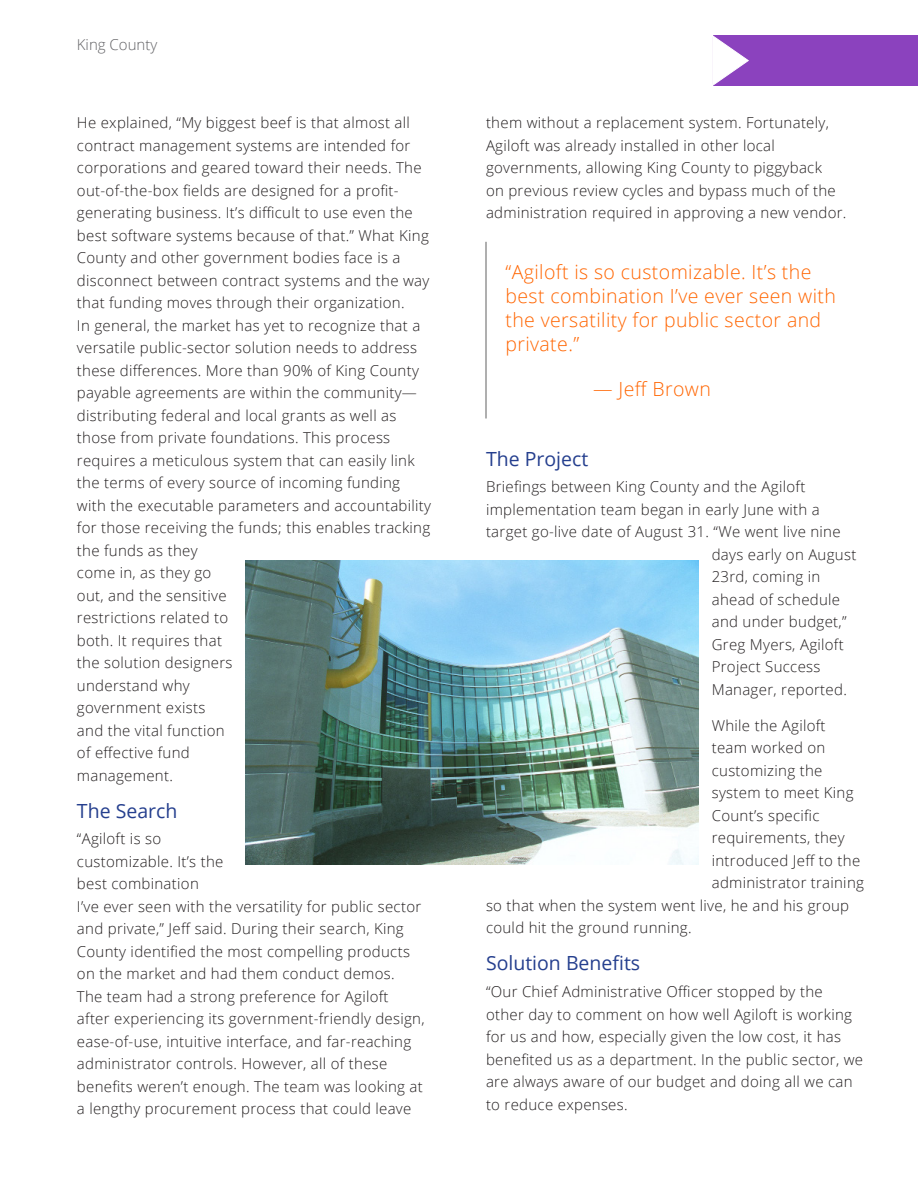
<style>
.page{position:relative;width:918px;height:1188px;background:#fff}
.page>*{position:absolute;margin:0;border:0;box-sizing:border-box;transform-origin:0 0}
.Quotes{font:300 19.5px/24px "Open Sans";letter-spacing:.02em;color:#ff6500}
.Body_Headings{font:19.5px "Open Sans";color:#253f8e}
.Body{font:300 15px/22.5px "Open Sans";letter-spacing:.02em;color:#231f20}
.Body_Headings-2{font:300 15px "Open Sans";color:#636366}
</style>
<div class="page">
<hr style="left:485px;top:242px;width:2px;height:176px;background:#969696">
<div style="left:712px;top:35px;width:205px;height:51px;background:#8b42be"></div>
<svg style="left:712px;top:35px;width:37px;height:51px"></svg>
<img style="left:246px;top:560px;width:452px;height:304px">
<p class="Body_Headings-2" style="left:77px;top:35px;width:82px">King County</p>
<p class="Body" style="left:77px;top:111px;width:356px">He explained, “My biggest beef is that almost all contract management systems are intended for corporations and geared toward their needs. The out-of-the-box fields are designed for a profit&shy;generating business. It’s difficult to use even the best software systems because of that.” What King County and other government bodies face is a disconnect between contract systems and the way that funding moves through their organization.<br>In general, the market has yet to recognize that a versatile public-sector solution needs to address these differences. More than 90% of King County payable agreements are within the community— distributing federal and local grants as well as those from private foundations. This process requires a meticulous system that can easily link the terms of every source of incoming funding with the executable parameters and accountability for those receiving the funds; this enables tracking the funds as they<br>come in, as they go<br>out, and the sensitive<br>restrictions related to<br>both. It requires that<br>the solution designers<br>understand why<br>government exists<br>and the vital function<br>of effective fund<br>management.</p>
<p class="Body_Headings" style="left:77px;top:797px;width:102px">The Search</p>
<p class="Body" style="left:77px;top:827px;width:349px">“Agiloft is so<br>customizable. It’s the<br>best combination<br>I’ve ever seen with the versatility for public sector and private,” Jeff said. During their search, King County identified the most compelling products on the market and had them conduct demos.<br>The team had a strong preference for Agiloft after experiencing its government-friendly design, ease-of-use, intuitive interface, and far-reaching administrator controls. However, all of these benefits weren’t enough. The team was looking at a lengthy procurement process that could leave</p>
<p class="Body" style="left:486px;top:111px;width:362px">them without a replacement system. Fortunately, Agiloft was already installed in other local governments, allowing King County to piggyback<br>on previous review cycles and bypass much of the administration required in approving a new vendor.</p>
<p class="Quotes" style="left:506px;top:260px;width:332px">“Agiloft is so customizable. It’s the best combination I’ve ever seen with the versatility for public sector and private.”</p>
<p class="Quotes" style="left:593px;top:376px;width:119px">— Jeff Brown</p>
<p class="Body_Headings" style="left:486px;top:445px;width:104px">The Project</p>
<p class="Body" style="left:486px;top:475px;width:321px">Briefings between King County and the Agiloft</p>
<p class="Body" style="left:486px;top:498px;width:335px">implementation team began in early June with a</p>
<p class="Body" style="left:486px;top:520px;width:356px">target go-live date of August 31. “We went live nine</p>
<p class="Body" style="left:712px;top:543px;width:146px">days early on August</p>
<p class="Body" style="left:712px;top:565px;width:110px">23rd, coming in</p>
<p class="Body" style="left:712px;top:588px;width:130px">ahead of schedule</p>
<p class="Body" style="left:712px;top:610px;width:136px">and under budget,”</p>
<p class="Body" style="left:712px;top:633px;width:134px">Greg Myers, Agiloft</p>
<p class="Body" style="left:712px;top:655px;width:110px">Project Success</p>
<p class="Body" style="left:712px;top:678px;width:137px">Manager, reported.</p>
<p class="Body" style="left:712px;top:714px;width:115px">While the Agiloft</p>
<p class="Body" style="left:712px;top:736px;width:115px">team worked on</p>
<p class="Body" style="left:712px;top:759px;width:112px">customizing the</p>
<p class="Body" style="left:712px;top:781px;width:143px">system to meet King</p>
<p class="Body" style="left:712px;top:804px;width:109px">Count’s specific</p>
<p class="Body" style="left:712px;top:826px;width:134px">requirements, they</p>
<p class="Body" style="left:712px;top:849px;width:150px">introduced Jeff to the</p>
<p class="Body" style="left:712px;top:871px;width:154px">administrator training</p>
<p class="Body" style="left:486px;top:894px;width:365px">so that when the system went live, he and his group</p>
<p class="Body" style="left:486px;top:916px;width:207px">could hit the ground running.</p>
<p class="Body_Headings" style="left:486px;top:950px;width:156px">Solution Benefits</p>
<p class="Body" style="left:486px;top:980px;width:379px">“Our Chief Administrative Officer stopped by the other day to comment on how well Agiloft is working for us and how, especially given the low cost, it has benefited us as a department. In the public sector, we are always aware of our budget and doing all we can to reduce expenses.</p>
</div>
